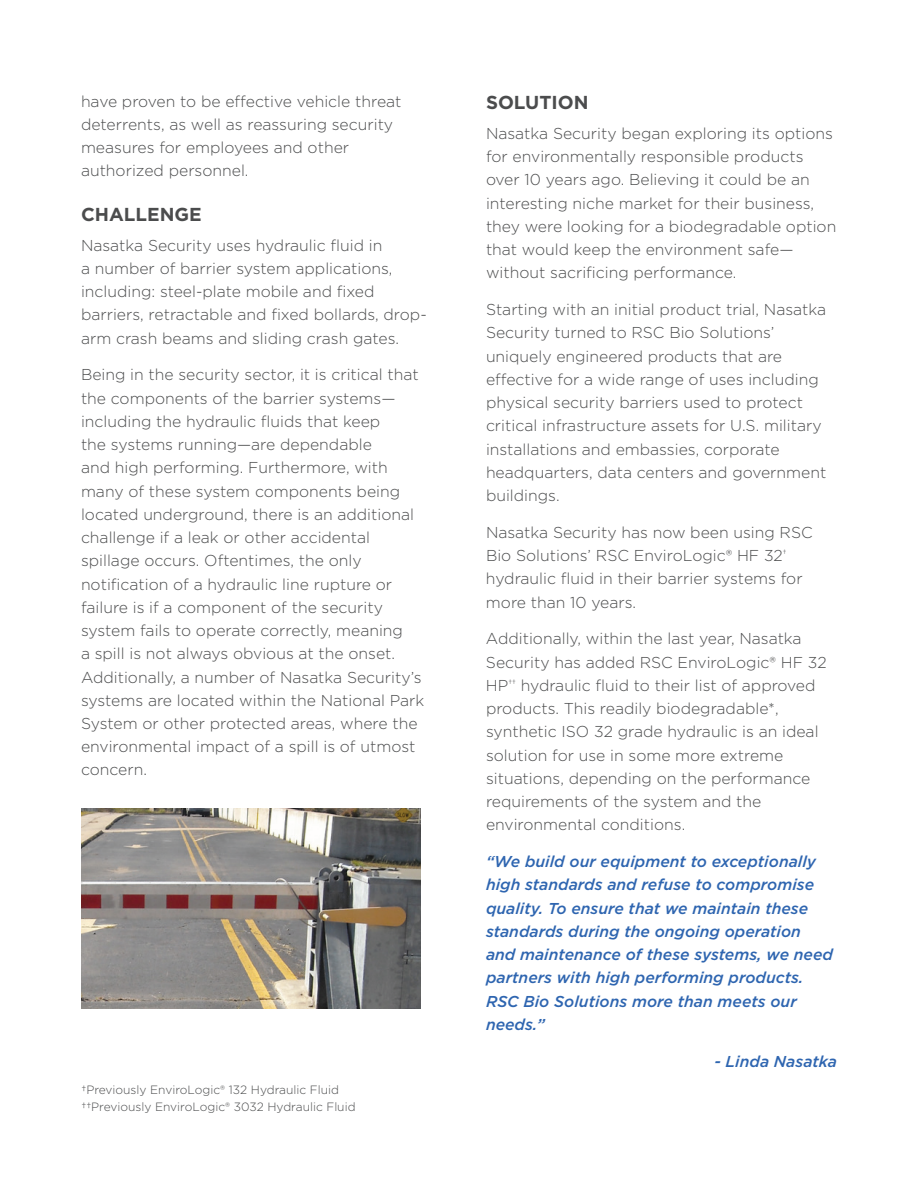
<style>
.page{position:relative;width:918px;height:1188px;background:#fff}
.page>*{position:absolute;margin:0;border:0;box-sizing:border-box;transform-origin:0 0}
.t1{font:700 18.75px "Gotham";color:#4b4c4d}
.t2{font:300 15.75px/23.2px "Gotham";color:#4b4c4d}
.t3{font:italic 500 15.75px/23.2px "Gotham";color:#2e65b0}
.t4{font:300 12px/17.4px "Gotham";color:#4b4c4d}
</style>
<div class="page">
<img style="left:81px;top:808px;width:339px;height:200px">
<p class="t2" style="left:81px;top:89px;width:322px">have proven to be effective vehicle threat deterrents, as well as reassuring security measures for employees and other authorized personnel.</p>
<p class="t1" style="left:81px;top:201px;width:122px">CHALLENGE</p>
<p class="t2" style="left:81px;top:233px;width:347px">Nasatka Security uses hydraulic fluid in<br>a number of barrier system applications, including: steel-plate mobile and fixed barriers, retractable and fixed bollards, drop&shy;arm crash beams and sliding crash gates.</p>
<p class="t2" style="left:81px;top:363px;width:345px">Being in the security sector, it is critical that the components of the barrier systems— including the hydraulic fluids that keep<br>the systems running—are dependable<br>and high performing. Furthermore, with many of these system components being located underground, there is an additional challenge if a leak or other accidental spillage occurs. Oftentimes, the only notification of a hydraulic line rupture or failure is if a component of the security system fails to operate correctly, meaning<br>a spill is not always obvious at the onset.<br>Additionally, a number of Nasatka Security’s systems are located within the National Park System or other protected areas, where the environmental impact of a spill is of utmost concern.</p>
<p class="t4" style="left:81px;top:1081px;width:276px">†Previously EnviroLogic® 132 Hydraulic Fluid ††Previously EnviroLogic® 3032 Hydraulic Fluid</p>
<p class="t1" style="left:486px;top:90px;width:104px">SOLUTION</p>
<p class="t2" style="left:486px;top:121px;width:352px">Nasatka Security began exploring its options for environmentally responsible products over 10 years ago. Believing it could be an interesting niche market for their business, they were looking for a biodegradable option that would keep the environment safe— without sacrificing performance.</p>
<p class="t2" style="left:486px;top:298px;width:342px">Starting with an initial product trial, Nasatka Security turned to RSC Bio Solutions’ uniquely engineered products that are effective for a wide range of uses including physical security barriers used to protect critical infrastructure assets for U.S. military installations and embassies, corporate headquarters, data centers and government buildings.</p>
<p class="t2" style="left:486px;top:520px;width:328px">Nasatka Security has now been using RSC Bio Solutions’ RSC EnviroLogic® HF 32<sup>† </sup>hydraulic fluid in their barrier systems for more than 10 years.</p>
<p class="t2" style="left:486px;top:627px;width:342px">Additionally, within the last year, Nasatka Security has added RSC EnviroLogic® HF 32<br>HP<sup>††</sup> hydraulic fluid to their list of approved products. This readily biodegradable*, synthetic ISO 32 grade hydraulic is an ideal solution for use in some more extreme situations, depending on the performance requirements of the system and the environmental conditions.</p>
<p class="t3" style="left:486px;top:850px;width:349px">“We build our equipment to exceptionally high standards and refuse to compromise quality. To ensure that we maintain these standards during the ongoing operation and maintenance of these systems, we need partners with high performing products.<br>RSC Bio Solutions more than meets our needs.”</p>
<p class="t3" style="left:714px;top:1049px;width:124px">- Linda Nasatka</p>
</div>
